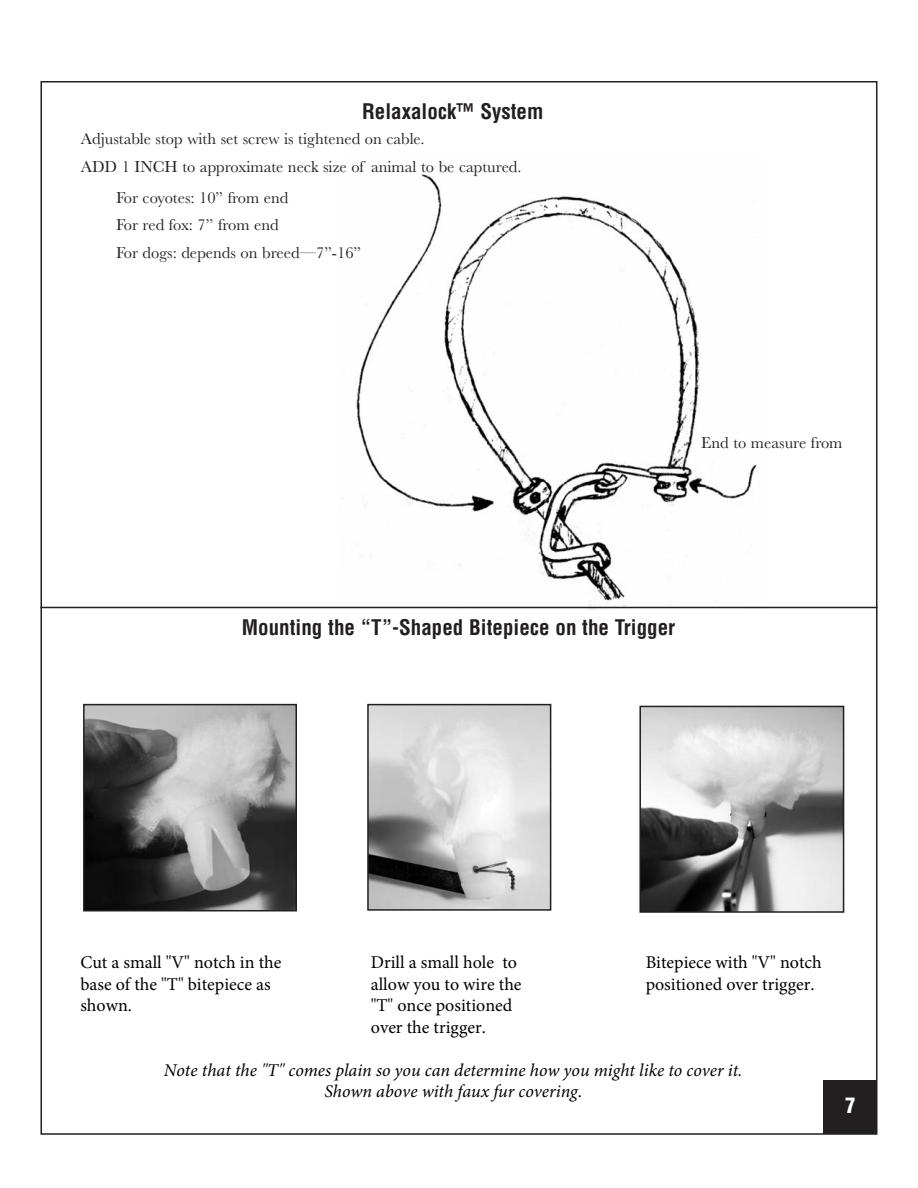
<style>
.page{position:relative;width:918px;height:1188px;background:#fff}
.page>*{position:absolute;margin:0;border:0;box-sizing:border-box;transform-origin:0 0}
.t1{font:700 condensed 21px "Helvetica LT";color:#231f20}
.t2{font:900 condensed 21px "Helvetica LT";color:#fff}
.t3{font:18px/21.6px "Minion Pro";color:#000}
.t4{font:italic 18px/21.6px "Minion Pro";color:#000;text-align:center}
.t5{font:16.5px/27.8px "Baskerville";color:#231f20}
.s1{font-style:normal}
</style>
<div class="page">
<img style="left:338px;top:174px;width:428px;height:436px">
<div style="left:824px;top:1080px;width:54px;height:54px;background:#231f20"></div>
<hr style="left:40px;top:607px;width:838px;height:1px;background:#231f20">
<img style="left:86px;top:707px;width:208px;height:201px">
<div style="left:83px;top:704px;width:214px;height:207px;border:2px solid #231f20"></div>
<img style="left:642px;top:709px;width:199px;height:201px">
<div style="left:639px;top:706px;width:205px;height:207px;border:2px solid #231f20"></div>
<img style="left:370px;top:707px;width:178px;height:201px">
<div style="left:367px;top:704px;width:184px;height:207px;border:2px solid #231f20"></div>
<p class="t1" style="left:362px;top:99px;width:183px">Relaxalock™ System</p>
<p class="t5" style="left:81px;top:124px;width:442px">Adjustable stop with set screw is tightened on cable.<br>ADD 1 INCH to approximate neck size of animal to be captured.</p>
<p class="t5" style="left:116px;top:183px;width:246px">For coyotes: 10” from end<br>For red fox: 7” from end<br>For dogs: depends on breed—7”-16”</p>
<p class="t5" style="left:701px;top:428px;width:143px">End to measure from</p>
<p class="t1" style="left:242px;top:616px;width:435px">Mounting the “T”-Shaped Bitepiece on the Trigger</p>
<p class="t3" style="left:80px;top:952px;width:203px">Cut a small "V" notch in the base of the "T" bitepiece as shown.</p>
<p class="t3" style="left:371px;top:952px;width:152px">Drill a small hole to allow you to wire the "T" once positioned over the trigger.</p>
<p class="t3" style="left:646px;top:952px;width:178px">Bitepiece with "V" notch positioned over trigger.</p>
<p class="t4" style="left:164px;top:1059px;width:580px">Note that the "T" comes plain so you can determine how you might like to cover it.<br>Shown above with faux fur covering<span class="s1">.</span></p>
<p class="t2" style="left:845px;top:1093px;width:12px">7</p>
</div>
